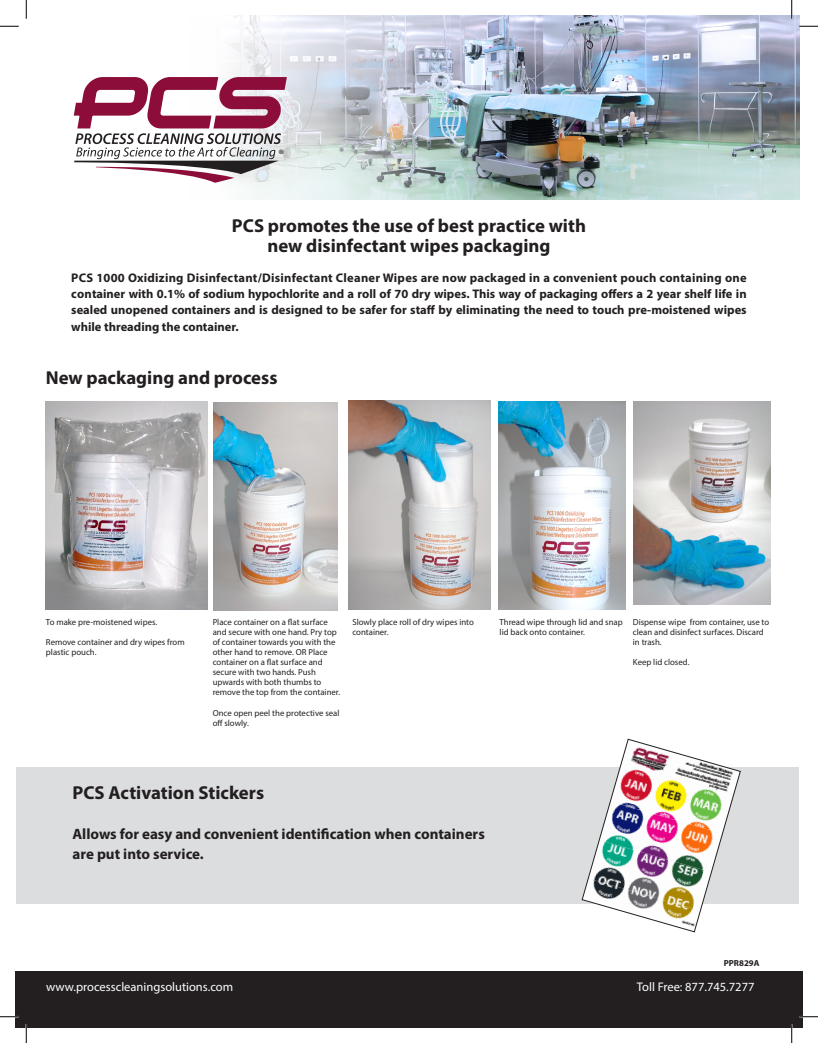
<style>
.page{position:relative;width:818px;height:1043px;background:#fff}
.page>*{position:absolute;margin:0;border:0;box-sizing:border-box;transform-origin:0 0}
.t1{font:700 18.75px "Myriad Pro";color:#231f20}
.t2{font:700 15px "Myriad Pro";color:#231f20}
.t3{font:italic 13.75px "Myriad Pro";color:#231f20}
.t4{font:700 12.5px/16.2px "Myriad Pro";color:#231f20;text-align:justify}
.t5{font:12.5px "Myriad Pro";color:#fff}
.t6{font:8.75px/10px "Myriad Pro";color:#231f20}
.t7{font:700 8.75px "Myriad Pro";color:#231f20}
</style>
<div class="page">
<img style="left:231px;top:15px;width:568px;height:184px">
<div style="left:15px;top:971px;width:787px;height:57px;background:#231f20"></div>
<svg style="left:74px;top:77px;width:213px;height:106px"></svg>
<img style="left:46px;top:401px;width:161px;height:209px">
<img style="left:349px;top:401px;width:142px;height:209px">
<img style="left:498px;top:402px;width:127px;height:208px">
<img style="left:633px;top:402px;width:137px;height:202px">
<img style="left:213px;top:402px;width:124px;height:208px">
<div style="left:16px;top:767px;width:782px;height:137px;background:#dcdddf"></div>
<img style="left:581px;top:738px;width:160px;height:194px">
<svg style="left:0;top:25px;width:19px;height:2px"></svg>
<svg style="left:799px;top:25px;width:19px;height:2px"></svg>
<svg style="left:0;top:1016px;width:19px;height:1px"></svg>
<svg style="left:799px;top:1015px;width:19px;height:2px"></svg>
<svg style="left:25px;top:0;width:2px;height:19px"></svg>
<svg style="left:25px;top:1024px;width:2px;height:18px"></svg>
<svg style="left:790px;top:0;width:2px;height:19px"></svg>
<svg style="left:790px;top:1024px;width:2px;height:18px"></svg>
<p class="t3" style="left:278px;top:146px;width:7px">®</p>
<p class="t1" style="left:232px;top:213px;width:355px">PCS promotes the use of best practice with</p>
<p class="t1" style="left:267px;top:233px;width:284px">new disinfectant wipes packaging</p>
<p class="t4" style="left:71px;top:269px;width:676px">PCS 1000 Oxidizing Disinfectant/Disinfectant Cleaner Wipes are now packaged in a convenient pouch containing one container with 0.1% of sodium hypochlorite and a roll of 70 dry wipes. This way of packaging offers a 2 year shelf life in sealed unopened containers and is designed to be safer for staff by eliminating the need to touch pre-moistened wipes while threading the container.</p>
<p class="t1" style="left:46px;top:365px;width:233px">New packaging and process</p>
<p class="t6" style="left:46px;top:617px;width:113px">To make pre-moistened wipes.</p>
<p class="t6" style="left:46px;top:637px;width:140px">Remove container and dry wipes from</p>
<p class="t6" style="left:46px;top:647px;width:52px">plastic pouch.</p>
<p class="t6" style="left:213px;top:617px;width:126px">Place container on a flat surface and secure with one hand. Pry top of container towards you with the other hand to remove. OR Place container on a flat surface and</p>
<p class="t6" style="left:213px;top:667px;width:105px">secure with two hands. Push</p>
<p class="t6" style="left:213px;top:677px;width:129px">upwards with both thumbs to remove the top from the container.</p>
<p class="t6" style="left:213px;top:707px;width:128px">Once open peel the protective seal off slowly.</p>
<p class="t6" style="left:352px;top:617px;width:123px">Slowly place roll of dry wipes into</p>
<p class="t6" style="left:352px;top:627px;width:38px">container.</p>
<p class="t6" style="left:499px;top:617px;width:125px">Thread wipe through lid and snap lid back onto container.</p>
<p class="t6" style="left:633px;top:616px;width:138px">Dispense wipe from container, use to</p>
<p class="t6" style="left:633px;top:626px;width:132px">clean and disinfect surfaces. Discard</p>
<p class="t6" style="left:633px;top:636px;width:30px">in trash.</p>
<p class="t6" style="left:633px;top:656px;width:58px">Keep lid closed.</p>
<p class="t1" style="left:72px;top:780px;width:193px">PCS Activation Stickers</p>
<p class="t2" style="left:72px;top:824px;width:414px">Allows for easy and convenient identification when containers</p>
<p class="t2" style="left:72px;top:844px;width:133px">are put into service.</p>
<p class="t7" style="left:723px;top:956px;width:37px">PPR829A</p>
<p class="t5" style="left:46px;top:978px;width:188px">www.processcleaningsolutions.com</p>
<p class="t5" style="left:637px;top:978px;width:119px">Toll Free: 877.745.7277</p>
</div>
